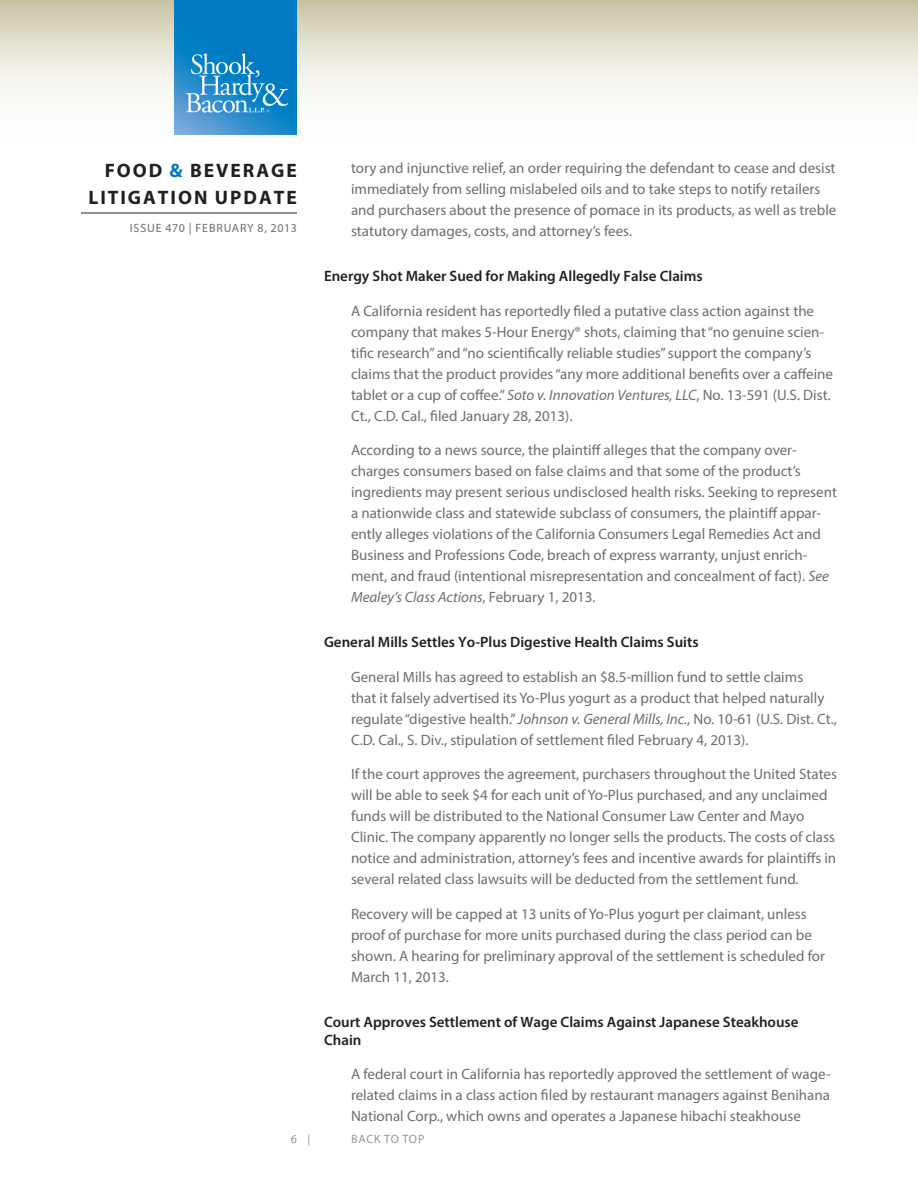
<style>
.page{position:relative;width:918px;height:1188px;background:#fff}
.page>*{position:absolute;margin:0;border:0;box-sizing:border-box;transform-origin:0 0}
.t1{font:700 19.5px/27px "Myriad Pro";letter-spacing:.1em;color:#231f20;text-align:right}
.Body{font:15px/21px "Myriad Pro";color:#6c6d70}
.Subhead{font:600 15px/18px "Myriad Pro";color:#231f20}
.t2{font:12px "Myriad Pro";letter-spacing:.07em;color:#6c6d70}
.t3{font:12px "Myriad Pro";letter-spacing:.06em;color:#939598}
.s1{color:#0079c2}
.s2{font-style:italic}
</style>
<div class="page">
<svg style="left:0;top:0;width:918px;height:135px"></svg>
<hr style="left:81px;top:213px;width:216px;height:1px;background:#231f20">
<img style="left:175px;top:0;width:122px;height:135px">
<h1 class="t1" style="left:88px;top:156px;width:210px">FOOD <span class="s1">&amp;</span> BEVERAGE<br>LITIGATION UPDATE</h1>
<p class="t2" style="left:130px;top:221px;width:169px">ISSUE 470 | FEBRUARY 8, 2013</p>
<p class="Body" style="left:351px;top:157px;width:487px">tory and injunctive relief, an order requiring the defendant to cease and desist immediately from selling mislabeled oils and to take steps to notify retailers and purchasers about the presence of pomace in its products, as well as treble statutory damages, costs, and attorney’s fees.</p>
<p class="Subhead" style="left:324px;top:267px;width:380px">Energy Shot Maker Sued for Making Allegedly False Claims</p>
<p class="Body" style="left:351px;top:300px;width:484px">A California resident has reportedly filed a putative class action against the company that makes 5-Hour Energy® shots, claiming that “no genuine scien&shy;tific research” and “no scientifically reliable studies” support the company’s claims that the product provides “any more additional benefits over a caffeine tablet or a cup of coffee.” <span class="s2">Soto v. Innovation Ventures, LLC</span>, No. 13-591 (U.S. Dist.<br>Ct., C.D. Cal., filed January 28, 2013).</p>
<p class="Body" style="left:351px;top:439px;width:487px">According to a news source, the plaintiff alleges that the company over&shy;charges consumers based on false claims and that some of the product’s ingredients may present serious undisclosed health risks. Seeking to represent a nationwide class and statewide subclass of consumers, the plaintiff appar&shy;ently alleges violations of the California Consumers Legal Remedies Act and Business and Professions Code, breach of express warranty, unjust enrich&shy;ment, and fraud (intentional misrepresentation and concealment of fact). <span class="s2">See Mealey’s Class Actions</span>, February 1, 2013.</p>
<p class="Subhead" style="left:324px;top:633px;width:376px">General Mills Settles Yo-Plus Digestive Health Claims Suits</p>
<p class="Body" style="left:351px;top:666px;width:488px">General Mills has agreed to establish an $8.5-million fund to settle claims<br>that it falsely advertised its Yo-Plus yogurt as a product that helped naturally regulate “digestive health.” <span class="s2">Johnson v. General Mills, Inc.</span>, No. 10-61 (U.S. Dist. Ct., C.D. Cal., S. Div., stipulation of settlement filed February 4, 2013).</p>
<p class="Body" style="left:351px;top:763px;width:487px">If the court approves the agreement, purchasers throughout the United States will be able to seek $4 for each unit of Yo-Plus purchased, and any unclaimed funds will be distributed to the National Consumer Law Center and Mayo Clinic. The company apparently no longer sells the products. The costs of class notice and administration, attorney’s fees and incentive awards for plaintiffs in several related class lawsuits will be deducted from the settlement fund.</p>
<p class="Body" style="left:351px;top:903px;width:476px">Recovery will be capped at 13 units of Yo-Plus yogurt per claimant, unless proof of purchase for more units purchased during the class period can be shown. A hearing for preliminary approval of the settlement is scheduled for March 11, 2013.</p>
<p class="Subhead" style="left:324px;top:1012px;width:476px">Court Approves Settlement of Wage Claims Against Japanese Steakhouse<br>Chain</p>
<p class="Body" style="left:351px;top:1063px;width:481px;text-align:justify">A federal court in California has reportedly approved the settlement of wage&shy;related claims in a class action filed by restaurant managers against Benihana National Corp., which owns and operates a Japanese hibachi steakhouse</p>
<p class="t3" style="left:291px;top:1132px;width:21px">6 |</p>
<p class="t3" style="left:351px;top:1132px;width:75px">BACK TO TOP</p>
</div>
